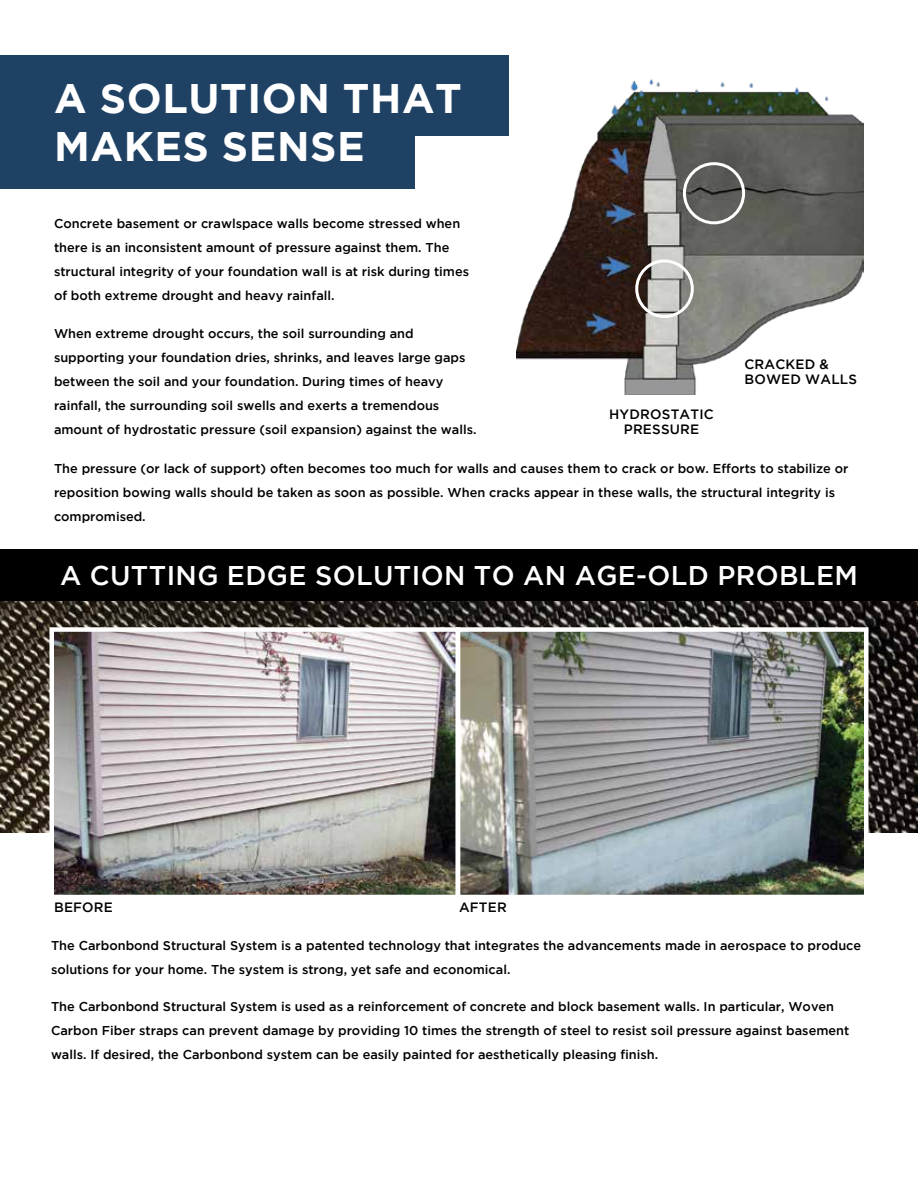
<style>
.page{position:relative;width:918px;height:1188px;background:#fff}
.page>*{position:absolute;margin:0;border:0;box-sizing:border-box;transform-origin:0 0}
.t1{font:700 41.25px/47.1px "Gotham";letter-spacing:.015em;color:#fff}
.t2{font:500 27px "Gotham";letter-spacing:.015em;color:#fff}
.t3{font:500 13.5px/15px "Gotham";letter-spacing:.015em;color:#000}
.t4{font:500 12.75px/24px "Gotham";color:#000}
</style>
<div class="page">
<div style="left:0;top:549px;width:918px;height:53px;background:#000"></div>
<div style="left:0;top:55px;width:509px;height:81px;background:#1e4164"></div>
<div style="left:0;top:113px;width:414px;height:76px;background:#1e4164"></div>
<img style="left:516px;top:80px;width:348px;height:315px">
<div style="left:683px;top:162px;width:62px;height:62px;border:3px solid #fff;border-radius:50%"></div>
<div style="left:635px;top:259px;width:59px;height:59px;border:3px solid #fff;border-radius:50%"></div>
<img style="left:0;top:602px;width:918px;height:230px">
<img style="left:462px;top:625px;width:409px;height:270px">
<img style="left:47px;top:625px;width:415px;height:270px">
<h1 class="t1" style="left:54px;top:74px;width:409px">A SOLUTION THAT<br>MAKES SENSE</h1>
<p class="t4" style="left:54px;top:212px;width:417px">Concrete basement or crawlspace walls become stressed when there is an inconsistent amount of pressure against them. The structural integrity of your foundation wall is at risk during times of both extreme drought and heavy rainfall.</p>
<p class="t4" style="left:54px;top:321px;width:424px">When extreme drought occurs, the soil surrounding and supporting your foundation dries, shrinks, and leaves large gaps between the soil and your foundation. During times of heavy rainfall, the surrounding soil swells and exerts a tremendous amount of hydrostatic pressure (soil expansion) against the walls.</p>
<p class="t4" style="left:54px;top:456px;width:796px">The pressure (or lack of support) often becomes too much for walls and causes them to crack or bow. Efforts to stabilize or reposition bowing walls should be taken as soon as possible. When cracks appear in these walls, the structural integrity is compromised.</p>
<p class="t3" style="left:744px;top:356px;width:114px">CRACKED &amp;<br>BOWED WALLS</p>
<p class="t3" style="left:609px;top:407px;width:106px;text-align:center">HYDROSTATIC<br>PRESSURE</p>
<h2 class="t2" style="left:60px;top:561px;width:799px">A CUTTING EDGE SOLUTION TO AN AGE-OLD PROBLEM</h2>
<p class="t3" style="left:54px;top:900px;width:60px">BEFORE</p>
<p class="t3" style="left:459px;top:900px;width:49px">AFTER</p>
<p class="t4" style="left:51px;top:933px;width:812px">The Carbonbond Structural System is a patented technology that integrates the advancements made in aerospace to produce solutions for your home. The system is strong, yet safe and economical.</p>
<p class="t4" style="left:51px;top:995px;width:800px">The Carbonbond Structural System is used as a reinforcement of concrete and block basement walls. In particular, Woven<br>Carbon Fiber straps can prevent damage by providing 10 times the strength of steel to resist soil pressure against basement walls. If desired, the Carbonbond system can be easily painted for aesthetically pleasing finish.</p>
</div>
